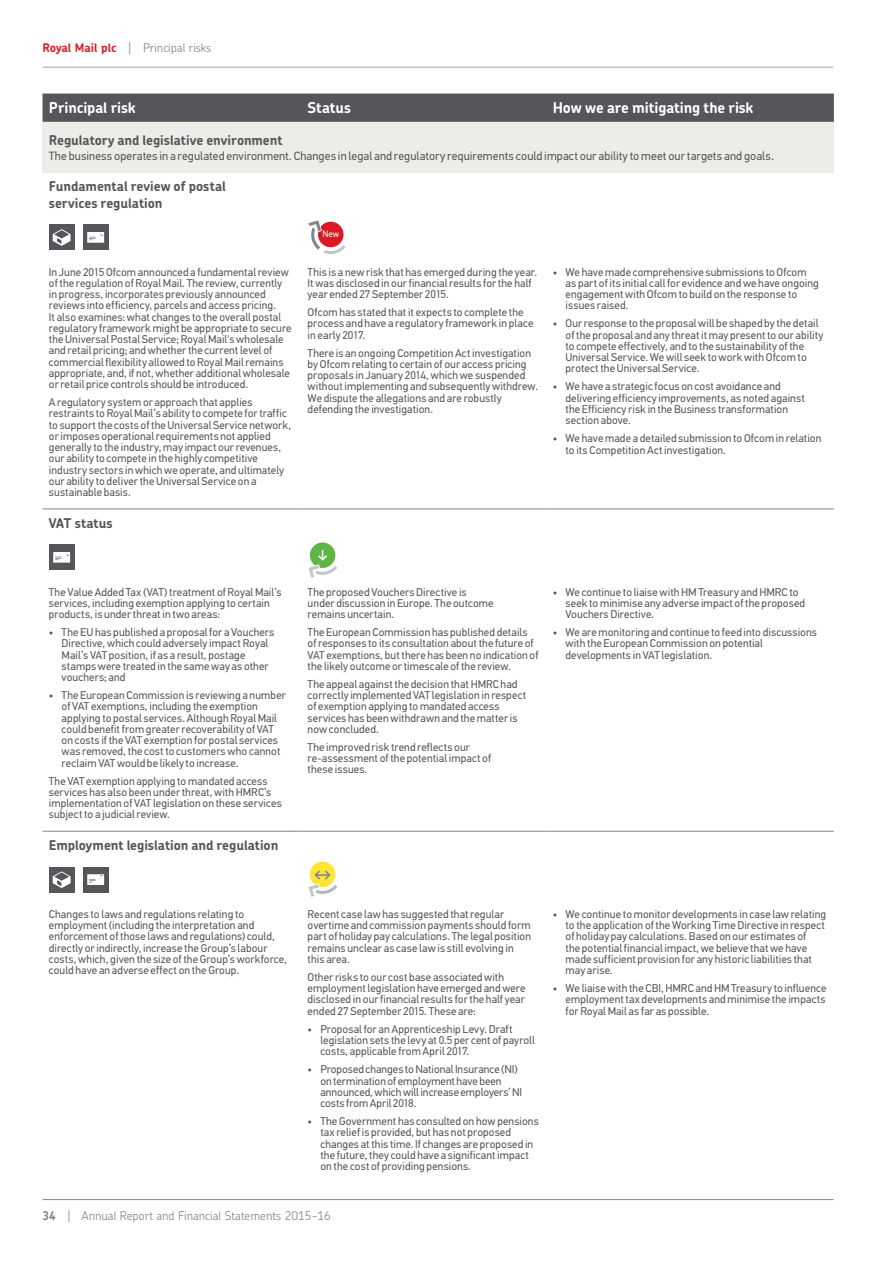
<style>
.page{position:relative;width:893px;height:1263px;background:#fff}
.page>*{position:absolute;margin:0;border:0;box-sizing:border-box;transform-origin:0 0}
.t1{font:700 15px "Chevin Std";letter-spacing:-.01em;color:#fff}
.t2{font:700 13.5px/16.5px "Chevin Std";letter-spacing:-.005em;color:#55565a}
.t3{font:12px "PF Din Text Std";letter-spacing:.005em;color:#55565a}
.t4{font:300 12px "Chevin Std";color:#7d868c}
.t5{font:11.25px/11.2px "PF Din Text Std";letter-spacing:.005em;color:#55565a}
.t6{font:500 9px "Chevin Std";color:#fff}
.s1{font-weight:700;color:#df1a24}
.s2{font-weight:700}
</style>
<div class="page">
<div style="left:43px;top:94px;width:791px;height:28px;background:#55565a"></div>
<div style="left:43px;top:122px;width:791px;height:50px;background:#edece8"></div>
<hr style="left:43px;top:508px;width:258px;height:1px;background:#7d868c">
<hr style="left:301px;top:508px;width:245px;height:1px;background:#7d868c">
<hr style="left:546px;top:508px;width:288px;height:1px;background:#7d868c">
<hr style="left:43px;top:831px;width:258px;height:1px;background:#7d868c">
<hr style="left:301px;top:831px;width:245px;height:1px;background:#7d868c">
<hr style="left:546px;top:831px;width:288px;height:1px;background:#7d868c">
<div style="left:49px;top:225px;width:25px;height:25px;background:#55565a"></div>
<svg style="left:53px;top:229px;width:18px;height:17px"></svg>
<div style="left:83px;top:225px;width:25px;height:25px;background:#55565a"></div>
<svg style="left:87px;top:232px;width:17px;height:11px"></svg>
<svg style="left:308px;top:220px;width:38px;height:34px"></svg>
<div style="left:49px;top:544px;width:25px;height:26px;background:#55565a"></div>
<svg style="left:53px;top:552px;width:17px;height:11px"></svg>
<div style="left:310px;top:542px;width:25px;height:26px;background:#61b546;border-radius:50%"></div>
<svg style="left:308px;top:550px;width:29px;height:28px"></svg>
<div style="left:49px;top:867px;width:25px;height:25px;background:#55565a"></div>
<svg style="left:53px;top:871px;width:18px;height:17px"></svg>
<div style="left:83px;top:867px;width:25px;height:25px;background:#55565a"></div>
<svg style="left:87px;top:874px;width:17px;height:11px"></svg>
<div style="left:310px;top:861px;width:25px;height:26px;background:#ffe335;border-radius:50%"></div>
<svg style="left:308px;top:869px;width:29px;height:28px"></svg>
<hr style="left:43px;top:67px;width:790px;height:1px;background:#c1c6c6">
<hr style="left:43px;top:1199px;width:790px;height:1px;background:#7d868c">
<p class="t4" style="left:43px;top:39px;width:170px"><span class="s1">Royal Mail plc</span> | Principal risks</p>
<h1 class="t1" style="left:49px;top:98px;width:88px">Principal risk</h1>
<h1 class="t1" style="left:308px;top:98px;width:45px">Status</h1>
<h1 class="t1" style="left:553px;top:98px;width:202px">How we are mitigating the risk</h1>
<p class="t2" style="left:49px;top:131px;width:235px">Regulatory and legislative environment</p>
<p class="t3" style="left:49px;top:148px;width:726px">The business operates in a regulated environment. Changes in legal and regulatory requirements could impact our ability to meet our targets and goals.</p>
<p class="t2" style="left:49px;top:178px;width:178px">Fundamental review of postal services regulation</p>
<p class="t6" style="left:322px;top:228px;width:18px">New</p>
<p class="t5" style="left:49px;top:266px;width:244px">In June 2015 Ofcom announced a fundamental review of the regulation of Royal Mail. The review, currently in progress, incorporates previously announced reviews into efficiency, parcels and access pricing.<br>It also examines: what changes to the overall postal regulatory framework might be appropriate to secure the Universal Postal Service; Royal Mail's wholesale and retail pricing; and whether the current level of commercial flexibility allowed to Royal Mail remains appropriate, and, if not, whether additional wholesale or retail price controls should be introduced.</p>
<p class="t5" style="left:49px;top:397px;width:244px">A regulatory system or approach that applies restraints to Royal Mail’s ability to compete for traffic to support the costs of the Universal Service network, or imposes operational requirements not applied generally to the industry, may impact our revenues, our ability to compete in the highly competitive industry sectors in which we operate, and ultimately our ability to deliver the Universal Service on a sustainable basis.</p>
<p class="t5" style="left:566px;top:266px;width:255px;text-indent:-13px">• We have made comprehensive submissions to Ofcom as part of its initial call for evidence and we have ongoing engagement with Ofcom to build on the response to issues raised.</p>
<p class="t5" style="left:566px;top:318px;width:259px;text-indent:-13px">• Our response to the proposal will be shaped by the detail of the proposal and any threat it may present to our ability to compete effectively, and to the sustainability of the Universal Service. We will seek to work with Ofcom to protect the Universal Service.</p>
<p class="t5" style="left:566px;top:381px;width:241px;text-indent:-13px">• We have a strategic focus on cost avoidance and delivering efficiency improvements, as noted against the Efficiency risk in the Business transformation section above.</p>
<p class="t5" style="left:566px;top:433px;width:257px;text-indent:-13px">• We have made a detailed submission to Ofcom in relation to its Competition Act investigation.</p>
<p class="t5" style="left:308px;top:266px;width:231px">This is a new risk that has emerged during the year.<br>It was disclosed in our financial results for the half year ended 27 September 2015.</p>
<p class="t5" style="left:308px;top:307px;width:227px">Ofcom has stated that it expects to complete the process and have a regulatory framework in place in early 2017.</p>
<p class="t5" style="left:308px;top:347px;width:232px">There is an ongoing Competition Act investigation by Ofcom relating to certain of our access pricing proposals in January 2014, which we suspended without implementing and subsequently withdrew.<br>We dispute the allegations and are robustly defending the investigation.</p>
<p class="t2" style="left:49px;top:514px;width:65px">VAT status</p>
<p class="t5" style="left:49px;top:586px;width:234px">The Value Added Tax (VAT) treatment of Royal Mail’s services, including exemption applying to certain products, is under threat in two areas:</p>
<p class="t5" style="left:62px;top:627px;width:214px;text-indent:-13px">• The EU has published a proposal for a Vouchers Directive, which could adversely impact Royal Mail’s VAT position, if as a result, postage stamps were treated in the same way as other vouchers; and</p>
<p class="t5" style="left:62px;top:690px;width:226px;text-indent:-13px">• The European Commission is reviewing a number of VAT exemptions, including the exemption applying to postal services. Although Royal Mail could benefit from greater recoverability of VAT on costs if the VAT exemption for postal services was removed, the cost to customers who cannot reclaim VAT would be likely to increase.</p>
<p class="t5" style="left:49px;top:775px;width:234px">The VAT exemption applying to mandated access services has also been under threat, with HMRC’s implementation of VAT legislation on these services subject to a judicial review.</p>
<p class="t2" style="left:49px;top:837px;width:231px">Employment legislation and regulation</p>
<p class="t5" style="left:308px;top:586px;width:188px">The proposed Vouchers Directive is under discussion in Europe. The outcome remains uncertain.</p>
<p class="t5" style="left:308px;top:627px;width:232px">The European Commission has published details of responses to its consultation about the future of VAT exemptions, but there has been no indication of the likely outcome or timescale of the review.</p>
<p class="t5" style="left:308px;top:678px;width:220px">The appeal against the decision that HMRC had correctly implemented VAT legislation in respect of exemption applying to mandated access services has been withdrawn and the matter is now concluded.</p>
<p class="t5" style="left:308px;top:741px;width:185px">The improved risk trend reflects our re‑assessment of the potential impact of these issues.</p>
<p class="t5" style="left:566px;top:586px;width:241px;text-indent:-13px">• We continue to liaise with HM Treasury and HMRC to seek to minimise any adverse impact of the proposed<br>Vouchers Directive.</p>
<p class="t5" style="left:566px;top:627px;width:253px;text-indent:-13px">• We are monitoring and continue to feed into discussions with the European Commission on potential developments in VAT legislation.</p>
<p class="t5" style="left:49px;top:908px;width:240px">Changes to laws and regulations relating to employment (including the interpretation and enforcement of those laws and regulations) could, directly or indirectly, increase the Group’s labour costs, which, given the size of the Group’s workforce, could have an adverse effect on the Group.</p>
<p class="t5" style="left:308px;top:908px;width:225px">Recent case law has suggested that regular overtime and commission payments should form part of holiday pay calculations. The legal position remains unclear as case law is still evolving in this area.</p>
<p class="t5" style="left:308px;top:971px;width:219px">Other risks to our cost base associated with employment legislation have emerged and were disclosed in our financial results for the half year ended 27 September 2015. These are:</p>
<p class="t5" style="left:320px;top:1023px;width:216px;text-indent:-13px">• Proposal for an Apprenticeship Levy. Draft legislation sets the levy at 0.5 per cent of payroll costs, applicable from April 2017.</p>
<p class="t5" style="left:320px;top:1064px;width:203px;text-indent:-13px">• Proposed changes to National Insurance (NI) on termination of employment have been announced, which will increase employers’ NI costs from April 2018.</p>
<p class="t5" style="left:320px;top:1115px;width:220px;text-indent:-13px">• The Government has consulted on how pensions tax relief is provided, but has not proposed changes at this time. If changes are proposed in the future, they could have a significant impact on the cost of providing pensions.</p>
<p class="t4" style="left:43px;top:1207px;width:290px"><span class="s2">34</span> | Annual Report and Financial Statements 2015-16</p>
<p class="t5" style="left:566px;top:908px;width:262px;text-indent:-13px">• We continue to monitor developments in case law relating to the application of the Working Time Directive in respect of holiday pay calculations. Based on our estimates of<br>the potential financial impact, we believe that we have made sufficient provision for any historic liabilities that may arise.</p>
<p class="t5" style="left:566px;top:983px;width:263px;text-align:justify;text-indent:-13px">• We liaise with the CBI, HMRC and HM Treasury to influence employment tax developments and minimise the impacts for Royal Mail as far as possible.</p>
</div>
